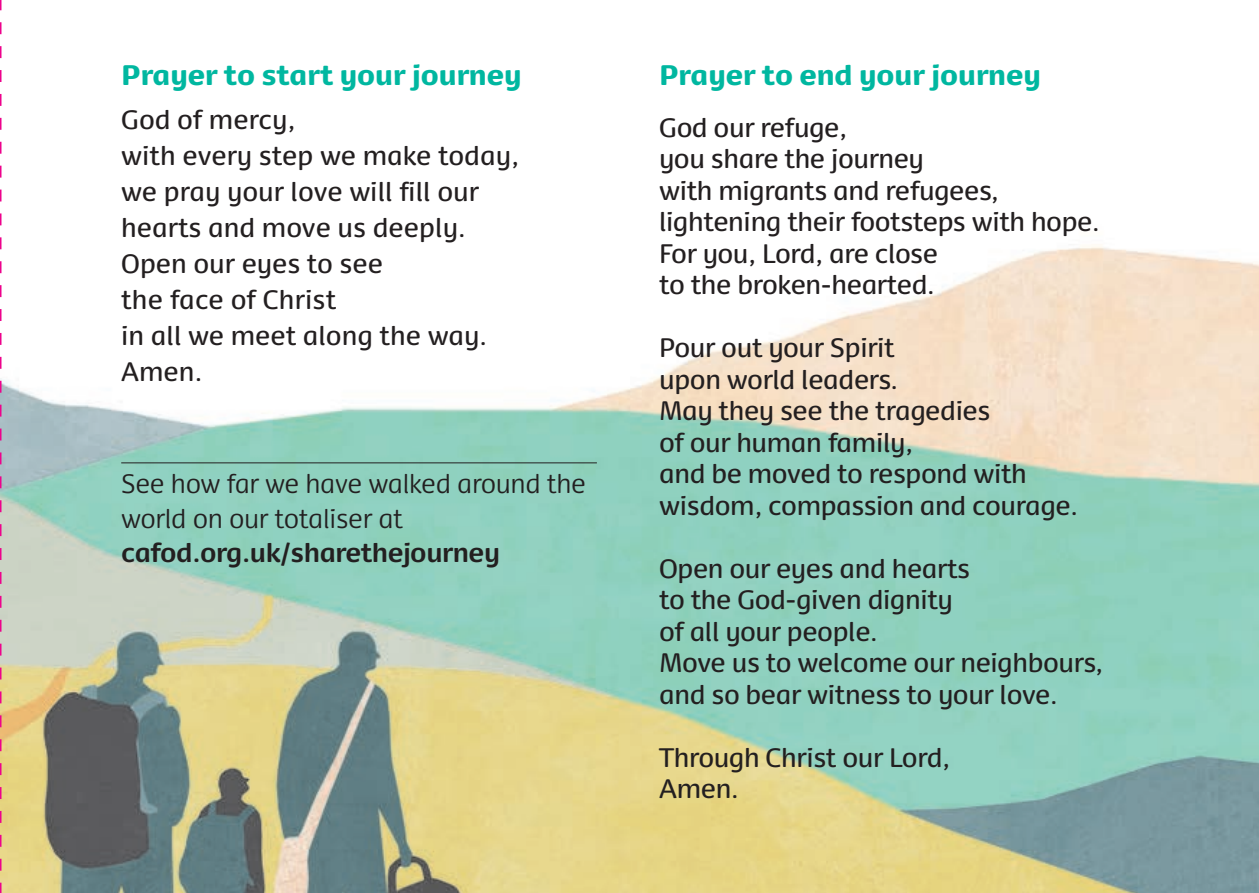
<style>
.page{position:relative;width:1259px;height:893px;background:#fff}
.page>*{position:absolute;margin:0;border:0;box-sizing:border-box;transform-origin:0 0}
.t1{font:900 27px "Dancer Pro";color:#00b7a0}
.t2{font:25.5px/31.5px "Dancer Pro";letter-spacing:-.015em;color:#231f20}
.t3{font:300 25.5px/34.5px "Dancer";letter-spacing:-.015em;color:#231f20}
.t4{font:25.5px "Dancer Pro";letter-spacing:.005em;color:#231f20}
.s1{font-weight:700}
</style>
<div class="page">
<img style="left:2px;top:246px;width:1256px;height:647px">
<hr style="left:1258px;top:44px;width:1px;height:849px;background:#f5804c">
<hr style="left:1258px;top:0;width:1px;height:44px;background:#00b7a0">
<hr style="left:121px;top:462px;width:476px;height:1px;background:#231f20">
<svg style="left:0;top:0;width:2px;height:893px"></svg>
<p class="t1" style="left:121px;top:54px;width:402px">Prayer to start your journey</p>
<p class="t1" style="left:659px;top:54px;width:383px">Prayer to end your journey</p>
<p class="t2" style="left:121px;top:103px;width:176px">God of mercy,</p>
<p class="t2" style="left:121px;top:139px;width:399px">with every step we make today,</p>
<p class="t2" style="left:121px;top:175px;width:359px">we pray your love will fill our</p>
<p class="t2" style="left:121px;top:211px;width:346px">hearts and move us deeply.</p>
<p class="t2" style="left:121px;top:247px;width:263px">Open our eyes to see</p>
<p class="t4" style="left:121px;top:282px;width:216px">the face of Christ</p>
<p class="t2" style="left:121px;top:319px;width:367px">in all we meet along the way.</p>
<p class="t2" style="left:121px;top:355px;width:83px">Amen.</p>
<p class="t3" style="left:121px;top:466px;width:466px">See how far we have walked around the world on our totaliser at <span class="s1">cafod.org.uk/sharethejourney</span></p>
<p class="t2" style="left:659px;top:110px;width:189px">God our refuge,</p>
<p class="t2" style="left:659px;top:142px;width:266px">you share the journey</p>
<p class="t2" style="left:659px;top:173px;width:341px">with migrants and refugees,</p>
<p class="t2" style="left:659px;top:205px;width:442px">lightening their footsteps with hope.</p>
<p class="t2" style="left:659px;top:236px;width:280px">For you, Lord, are close</p>
<p class="t2" style="left:659px;top:268px;width:277px">to the broken-hearted.</p>
<p class="t2" style="left:659px;top:331px;width:237px">Pour out your Spirit</p>
<p class="t2" style="left:659px;top:362px;width:240px">upon world leaders.</p>
<p class="t2" style="left:659px;top:394px;width:332px">May they see the tragedies</p>
<p class="t2" style="left:659px;top:425px;width:256px">of our human family,</p>
<p class="t2" style="left:659px;top:457px;width:369px">and be moved to respond with</p>
<p class="t2" style="left:659px;top:488px;width:420px">wisdom, compassion and courage.</p>
<p class="t2" style="left:659px;top:551px;width:312px">Open our eyes and hearts</p>
<p class="t2" style="left:659px;top:583px;width:295px">to the God-given dignity</p>
<p class="t2" style="left:659px;top:614px;width:220px">of all your people.</p>
<p class="t2" style="left:659px;top:646px;width:445px">Move us to welcome our neighbours, and so bear witness to your love.</p>
<p class="t2" style="left:659px;top:740px;width:292px">Through Christ our Lord,<br>Amen.</p>
</div>
